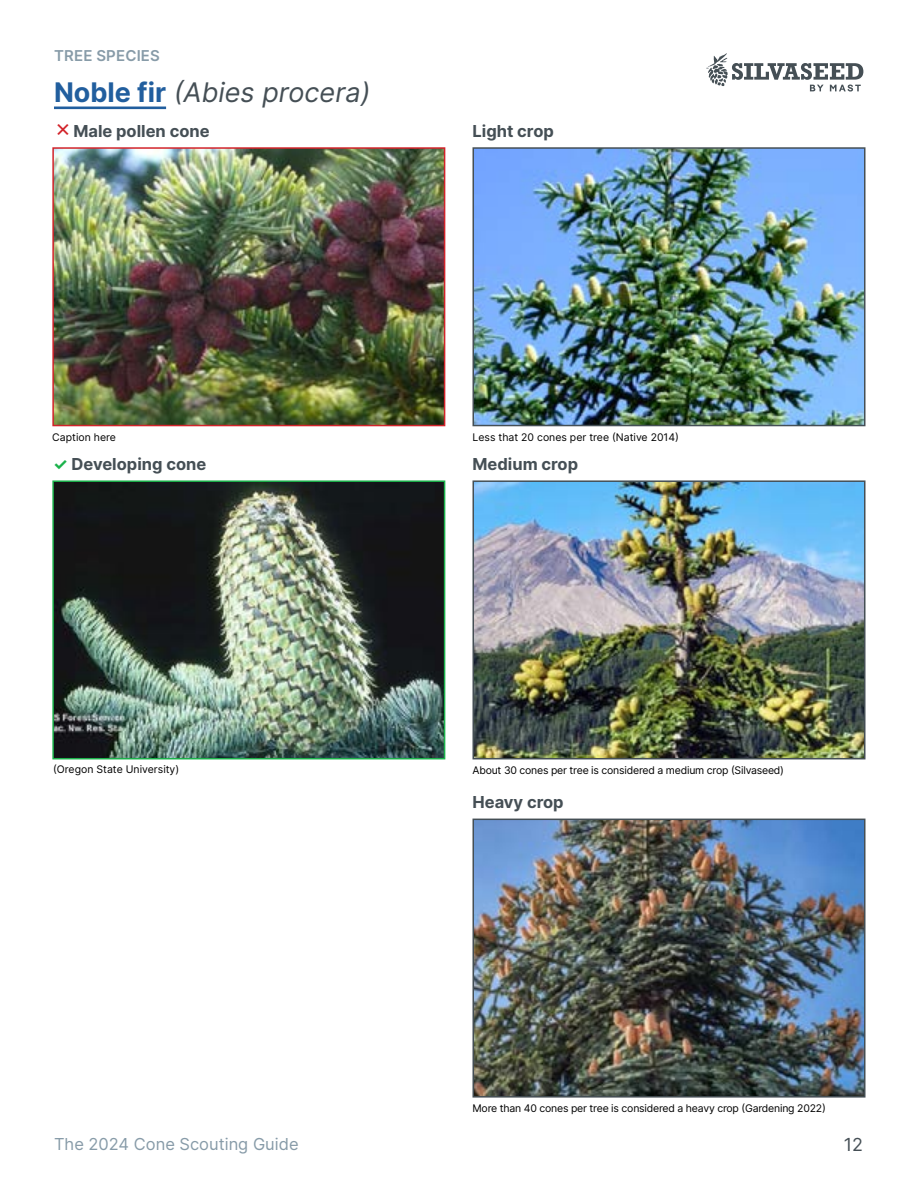
<style>
.page{position:relative;width:918px;height:1188px;background:#fff}
.page>*{position:absolute;margin:0;border:0;box-sizing:border-box;transform-origin:0 0}
.t1{font:italic 27px "Inter";color:#454f55}
.t2{font:18px "Inter";color:#454f55}
.t3{font:700 16.5px "Inter";color:#454f55}
.t4{font:16.5px "Inter";color:#879ba8}
.t5{font:600 15px "Inter";letter-spacing:.01em;color:#879ba8}
.t6{font:10.5px "Inter";letter-spacing:-.02em;color:#000}
.t7{font:10.5px "Inter";color:#000}
.s1{font-weight:700;font-style:normal;color:#215e9e}
.s2{font-weight:400;font-size:22.5px;color:#d2232a}
.s3{color:#1bb24b}
</style>
<div class="page">
<svg style="left:706px;top:53px;width:157px;height:39px"></svg>
<img style="left:475px;top:150px;width:388px;height:273px">
<div style="left:472px;top:147px;width:394px;height:279px;border:2px solid #454f55"></div>
<img style="left:55px;top:150px;width:387px;height:273px">
<div style="left:52px;top:147px;width:393px;height:279px;border:2px solid #d2232a"></div>
<img style="left:475px;top:483px;width:388px;height:273px">
<div style="left:472px;top:480px;width:394px;height:279px;border:2px solid #454f55"></div>
<img style="left:55px;top:483px;width:387px;height:273px">
<div style="left:52px;top:480px;width:393px;height:279px;border:2px solid #1bb24b"></div>
<img style="left:475px;top:822px;width:388px;height:273px">
<div style="left:472px;top:819px;width:394px;height:279px;border:2px solid #454f55"></div>
<hr style="left:54px;top:107px;width:112px;height:2px;background:#215e9e">
<h3 class="t5" style="left:54px;top:45px;width:107px">TREE SPECIES</h3>
<h1 class="t1" style="left:54px;top:72px;width:318px"><span class="s1">Noble fir</span> (Abies procera)</h1>
<h3 class="t3" style="left:53px;top:119px;width:158px"><span class="s2">✗</span>Male pollen cone</h3>
<h3 class="t3" style="left:472px;top:119px;width:83px">Light crop</h3>
<p class="t7" style="left:52px;top:430px;width:65px">Caption here</p>
<p class="t7" style="left:473px;top:430px;width:208px">Less that 20 cones per tree (Native 2014)</p>
<h3 class="t3" style="left:53px;top:452px;width:155px"><span class="s3">✓</span> Developing cone</h3>
<h3 class="t3" style="left:472px;top:452px;width:107px">Medium crop</h3>
<p class="t7" style="left:53px;top:761px;width:128px">(Oregon State University)</p>
<p class="t6" style="left:473px;top:763px;width:313px">About 30 cones per tree is considered a medium crop (Silvaseed)</p>
<h3 class="t3" style="left:472px;top:790px;width:93px">Heavy crop</h3>
<h3 class="t4" style="left:54px;top:1132px;width:246px">The 2024 Cone Scouting Guide</h3>
<p class="t6" style="left:473px;top:1101px;width:355px">More than 40 cones per tree is considered a heavy crop (Gardening 2022)</p>
<h2 class="t2" style="left:844px;top:1132px;width:21px">12</h2>
</div>
